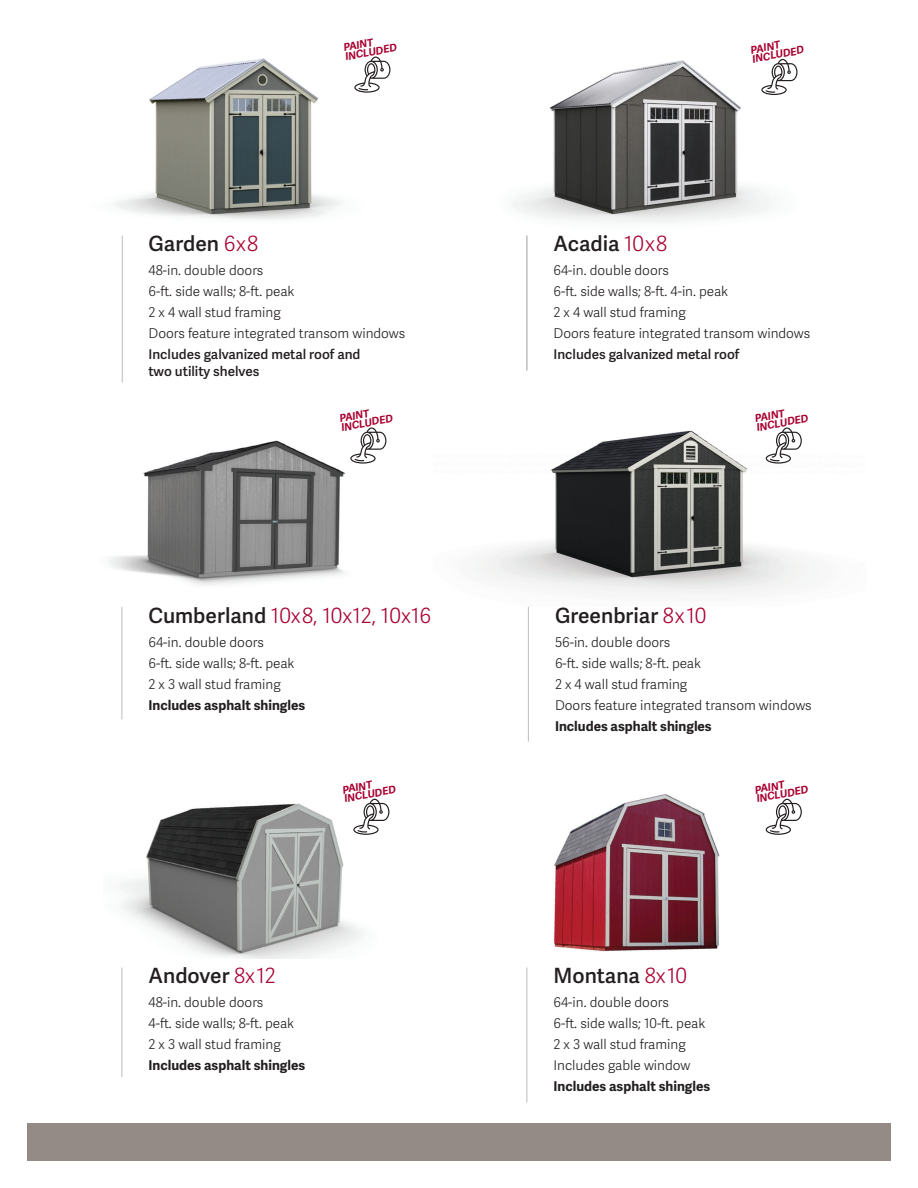
<style>
.page{position:relative;width:918px;height:1188px;background:#fff}
.page>*{position:absolute;margin:0;border:0;box-sizing:border-box;transform-origin:0 0}
.t1{font:600 21px "Adelle Sans";color:#231f20}
.t2{font:300 21px "Adelle Sans";color:#a90332}
.t3{font:300 13.5px/21px "Adelle Sans";color:#231f20}
.t4{font:700 13.5px "Adelle Sans";color:#231f20}
.t5{font:600 13.5px/16.5px "Adelle Sans";color:#231f20}
.t6{font:italic 700 10.5px "Adelle Sans";color:#a90332}
.s1{font-weight:300;color:#a90332}
.s2{font-weight:600;color:#231f20}
</style>
<div class="page">
<img style="left:119px;top:798px;width:271px;height:161px">
<img style="left:526px;top:794px;width:194px;height:177px">
<img style="left:109px;top:440px;width:237px;height:146px">
<img style="left:114px;top:56px;width:277px;height:180px">
<img style="left:512px;top:58px;width:271px;height:178px">
<img style="left:480px;top:430px;width:325px;height:177px">
<svg style="left:353px;top:799px;width:36px;height:36px"></svg>
<hr style="left:122px;top:236px;width:1px;height:147px;background:#bcbdc0">
<hr style="left:122px;top:607px;width:1px;height:112px;background:#bcbdc0">
<hr style="left:122px;top:968px;width:1px;height:109px;background:#bcbdc0">
<hr style="left:526px;top:968px;width:1px;height:134px;background:#bcbdc0">
<svg style="left:766px;top:799px;width:36px;height:36px"></svg>
<svg style="left:350px;top:427px;width:36px;height:37px"></svg>
<svg style="left:354px;top:57px;width:36px;height:36px"></svg>
<hr style="left:526px;top:236px;width:1px;height:135px;background:#bcbdc0">
<svg style="left:761px;top:59px;width:37px;height:36px"></svg>
<hr style="left:528px;top:607px;width:1px;height:135px;background:#bcbdc0">
<svg style="left:766px;top:427px;width:36px;height:37px"></svg>
<div style="left:27px;top:1123px;width:864px;height:38px;background:#958b86"></div>
<p class="t6" style="left:343px;top:41px;width:32px;rotate:-10deg">PAINT</p>
<p class="t6" style="left:344px;top:50px;width:54px;rotate:-10deg">INCLUDED</p>
<p class="t6" style="left:750px;top:44px;width:32px;rotate:-10deg">PAINT</p>
<p class="t6" style="left:751px;top:53px;width:54px;rotate:-10deg">INCLUDED</p>
<p class="t1" style="left:148px;top:232px;width:111px">Garden <span class="s1">6x8</span></p>
<p class="t3" style="left:148px;top:261px;width:116px">48-in. double doors</p>
<p class="t3" style="left:148px;top:282px;width:148px">6-ft. side walls; 8-ft. peak</p>
<p class="t3" style="left:148px;top:303px;width:134px">2 x 4 wall stud framing</p>
<p class="t3" style="left:148px;top:324px;width:258px">Doors feature integrated transom windows</p>
<p class="t5" style="left:148px;top:347px;width:214px">Includes galvanized metal roof and two utility shelves</p>
<p class="t1" style="left:554px;top:232px;width:115px">Acadia <span class="s1">10x8</span></p>
<p class="t3" style="left:554px;top:261px;width:117px">64-in. double doors</p>
<p class="t3" style="left:554px;top:282px;width:176px">6-ft. side walls; 8-ft. 4-in. peak<br>2 x 4 wall stud framing</p>
<p class="t3" style="left:554px;top:324px;width:258px">Doors feature integrated transom windows</p>
<p class="t5" style="left:554px;top:347px;width:187px">Includes galvanized metal roof</p>
<p class="t6" style="left:339px;top:412px;width:32px;rotate:-10deg">PAINT</p>
<p class="t6" style="left:340px;top:421px;width:54px;rotate:-10deg">INCLUDED</p>
<p class="t6" style="left:754px;top:412px;width:32px;rotate:-10deg">PAINT</p>
<p class="t6" style="left:756px;top:421px;width:54px;rotate:-10deg">INCLUDED</p>
<p class="t2" style="left:148px;top:603px;width:284px"><span class="s2">Cumberland</span> 10x8, 10x12, 10x16</p>
<p class="t3" style="left:148px;top:632px;width:117px">64-in. double doors</p>
<p class="t3" style="left:148px;top:653px;width:148px">6-ft. side walls; 8-ft. peak</p>
<p class="t3" style="left:148px;top:674px;width:134px">2 x 3 wall stud framing</p>
<p class="t4" style="left:148px;top:697px;width:158px">Includes asphalt shingles</p>
<p class="t1" style="left:555px;top:603px;width:153px">Greenbriar <span class="s1">8x10</span></p>
<p class="t3" style="left:555px;top:632px;width:117px">56-in. double doors</p>
<p class="t3" style="left:555px;top:653px;width:148px">6-ft. side walls; 8-ft. peak</p>
<p class="t3" style="left:555px;top:674px;width:134px">2 x 4 wall stud framing</p>
<p class="t3" style="left:555px;top:695px;width:258px">Doors feature integrated transom windows</p>
<p class="t4" style="left:555px;top:718px;width:158px">Includes asphalt shingles</p>
<p class="t6" style="left:342px;top:784px;width:32px;rotate:-10deg">PAINT</p>
<p class="t6" style="left:343px;top:792px;width:54px;rotate:-10deg">INCLUDED</p>
<p class="t6" style="left:754px;top:784px;width:32px;rotate:-10deg">PAINT</p>
<p class="t6" style="left:756px;top:792px;width:54px;rotate:-10deg">INCLUDED</p>
<p class="t1" style="left:148px;top:964px;width:129px">Andover <span class="s1">8x12</span></p>
<p class="t3" style="left:148px;top:993px;width:116px">48-in. double doors</p>
<p class="t3" style="left:148px;top:1014px;width:147px">4-ft. side walls; 8-ft. peak</p>
<p class="t3" style="left:148px;top:1035px;width:134px">2 x 3 wall stud framing</p>
<p class="t4" style="left:148px;top:1057px;width:158px">Includes asphalt shingles</p>
<p class="t1" style="left:554px;top:964px;width:135px">Montana <span class="s1">8x10</span></p>
<p class="t3" style="left:554px;top:993px;width:117px">64-in. double doors</p>
<p class="t3" style="left:554px;top:1014px;width:153px">6-ft. side walls; 10-ft. peak</p>
<p class="t3" style="left:554px;top:1035px;width:134px">2 x 3 wall stud framing</p>
<p class="t3" style="left:554px;top:1056px;width:139px">Includes gable window</p>
<p class="t4" style="left:554px;top:1078px;width:158px">Includes asphalt shingles</p>
</div>
